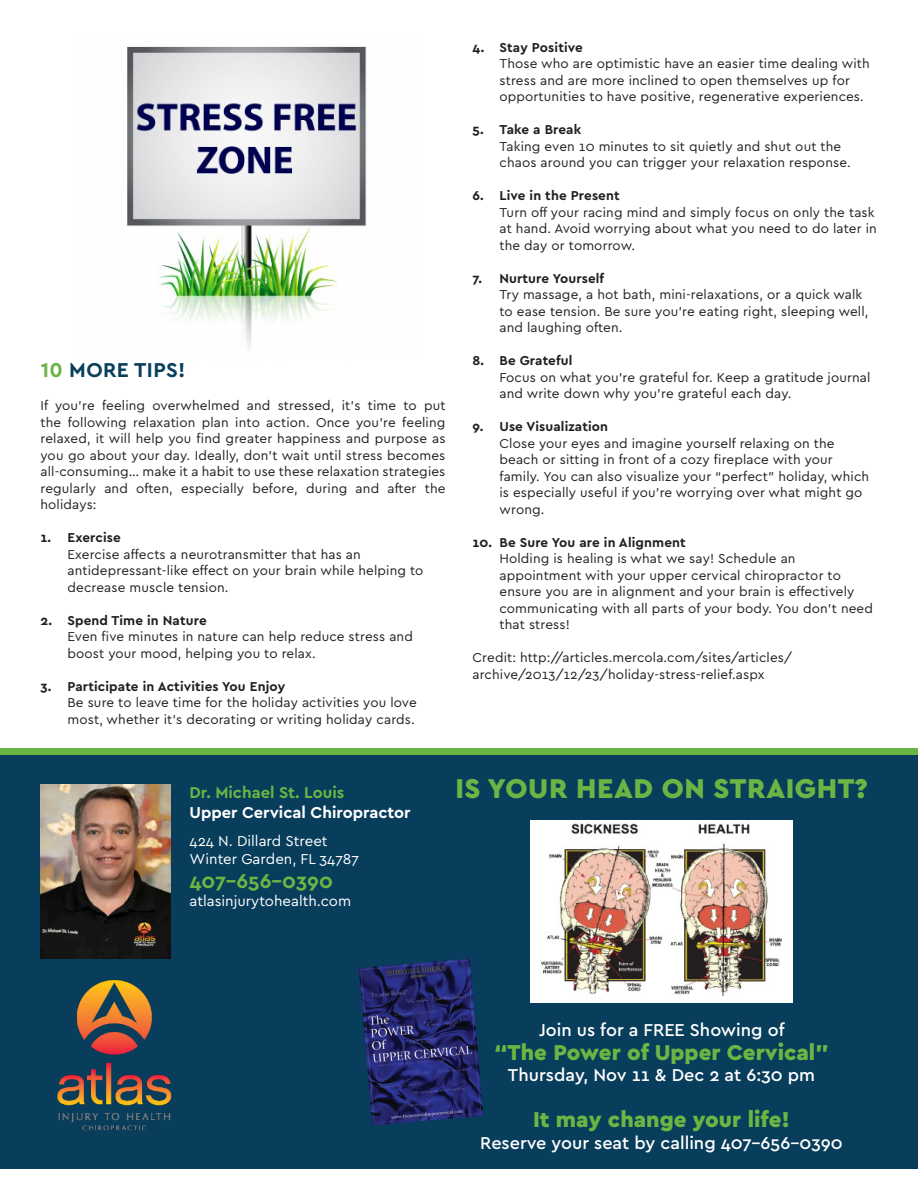
<style>
.page{position:relative;width:918px;height:1188px;background:#fff}
.page>*{position:absolute;margin:0;border:0;box-sizing:border-box;transform-origin:0 0}
.t1{font:900 28.5px "Cera GR";letter-spacing:.02em;color:#6ab544}
.t2{font:900 22.5px "Cera GR";color:#6ab544}
.t3{font:700 21px "Cera GR";color:#6ab544}
.t4{font:700 21px "Cera GR";letter-spacing:.02em;color:#083d5b}
.t5{font:500 18px "Cera GR";color:#fff}
.t6{font:700 16.5px "Cera GR";color:#fff}
.t7{font:700 16.5px "Cera GR";color:#6ab544}
.t8{font:15px "Cera GR";color:#fff}
.t9{font:13.5px/16.5px "Cera GR";letter-spacing:.01em;color:#231f20}
.t10{font:700 13.5px "Cera GR";letter-spacing:.01em;color:#231f20}
.s1{color:#6ab544}
</style>
<div class="page">
<div style="left:0;top:749px;width:918px;height:419px;background:#083d5b"></div>
<div style="left:0;top:749px;width:918px;height:6px;background:#6ab544"></div>
<img style="left:127px;top:46px;width:240px;height:302px">
<img style="left:40px;top:785px;width:130px;height:174px">
<img style="left:57px;top:980px;width:115px;height:151px">
<img style="left:530px;top:821px;width:263px;height:182px">
<img style="left:359px;top:959px;width:124px;height:166px">
<h3 class="t4" style="left:41px;top:359px;width:146px"><span class="s1">10</span> MORE TIPS!</h3>
<p class="t9" style="left:40px;top:398px;width:407px;text-align:justify">If you’re feeling overwhelmed and stressed, it’s time to put the following relaxation plan into action. Once you’re feeling relaxed, it will help you find greater happiness and purpose as you go about your day. Ideally, don’t wait until stress becomes all-consuming… make it a habit to use these relaxation strategies regularly and often, especially before, during and after the holidays:</p>
<p class="t10" style="left:40px;top:530px;width:82px">1. Exercise</p>
<p class="t9" style="left:68px;top:546px;width:357px">Exercise affects a neurotransmitter that has an antidepressant-like effect on your brain while helping to decrease muscle tension.</p>
<p class="t10" style="left:40px;top:613px;width:168px">2. Spend Time in Nature</p>
<p class="t9" style="left:68px;top:629px;width:347px">Even five minutes in nature can help reduce stress and boost your mood, helping you to relax.</p>
<p class="t10" style="left:40px;top:679px;width:246px">3. Participate in Activities You Enjoy</p>
<p class="t9" style="left:68px;top:695px;width:351px">Be sure to leave time for the holiday activities you love most, whether it’s decorating or writing holiday cards.</p>
<p class="t10" style="left:472px;top:40px;width:112px">4. Stay Positive</p>
<p class="t9" style="left:500px;top:56px;width:372px">Those who are optimistic have an easier time dealing with stress and are more inclined to open themselves up for opportunities to have positive, regenerative experiences.</p>
<p class="t10" style="left:472px;top:122px;width:110px">5. Take a Break</p>
<p class="t9" style="left:500px;top:138px;width:353px">Taking even 10 minutes to sit quietly and shut out the chaos around you can trigger your relaxation response.</p>
<p class="t10" style="left:472px;top:188px;width:149px">6. Live in the Present</p>
<p class="t9" style="left:500px;top:204px;width:379px">Turn off your racing mind and simply focus on only the task at hand. Avoid worrying about what you need to do later in the day or tomorrow.</p>
<p class="t10" style="left:472px;top:271px;width:133px">7. Nurture Yourself</p>
<p class="t9" style="left:500px;top:287px;width:370px">Try massage, a hot bath, mini-relaxations, or a quick walk to ease tension. Be sure you’re eating right, sleeping well, and laughing often.</p>
<p class="t10" style="left:472px;top:353px;width:101px">8. Be Grateful</p>
<p class="t9" style="left:500px;top:369px;width:373px">Focus on what you’re grateful for. Keep a gratitude journal and write down why you’re grateful each day.</p>
<p class="t10" style="left:472px;top:419px;width:137px">9. Use Visualization</p>
<p class="t9" style="left:500px;top:435px;width:371px">Close your eyes and imagine yourself relaxing on the beach or sitting in front of a cozy fireplace with your family. You can also visualize your “perfect” holiday, which is especially useful if you’re worrying over what might go wrong.</p>
<p class="t10" style="left:472px;top:535px;width:215px">10. Be Sure You are in Alignment</p>
<p class="t9" style="left:500px;top:551px;width:375px">Holding is healing is what we say! Schedule an appointment with your upper cervical chiropractor to ensure you are in alignment and your brain is effectively communicating with all parts of your body. You don’t need that stress!</p>
<p class="t9" style="left:472px;top:650px;width:321px">Credit: http://articles.mercola.com/sites/articles/ archive/2013/12/23/holiday-stress-relief.aspx</p>
<p class="t7" style="left:190px;top:783px;width:156px">Dr. Michael St. Louis</p>
<p class="t6" style="left:190px;top:803px;width:223px">Upper Cervical Chiropractor</p>
<p class="t8" style="left:190px;top:833px;width:140px">424 N. Dillard Street</p>
<p class="t8" style="left:190px;top:851px;width:171px">Winter Garden, FL 34787</p>
<p class="t3" style="left:190px;top:869px;width:145px">407-656-0390</p>
<p class="t8" style="left:190px;top:893px;width:163px">atlasinjurytohealth.com</p>
<p class="t1" style="left:455px;top:772px;width:414px">IS YOUR HEAD ON STRAIGHT?</p>
<p class="t5" style="left:539px;top:1020px;width:247px">Join us for a FREE Showing of</p>
<p class="t2" style="left:494px;top:1039px;width:336px">“The Power of Upper Cervical”</p>
<p class="t5" style="left:508px;top:1065px;width:309px">Thursday, Nov 11 &amp; Dec 2 at 6:30 pm</p>
<p class="t2" style="left:533px;top:1107px;width:258px">It may change your life!</p>
<p class="t5" style="left:480px;top:1132px;width:364px">Reserve your seat by calling 407-656-0390</p>
</div>
